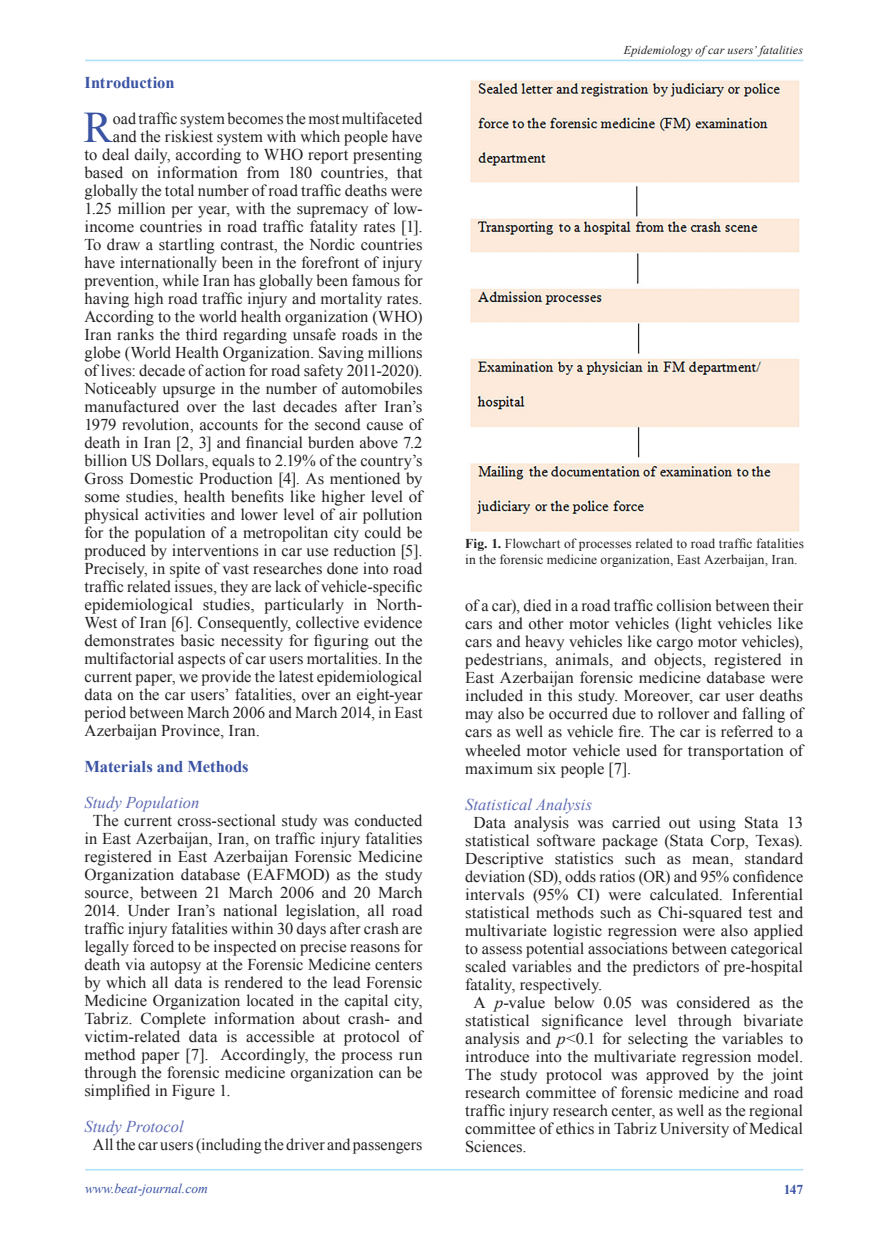
<style>
.page{position:relative;width:889px;height:1242px;background:#fff}
.page>*{position:absolute;margin:0;border:0;box-sizing:border-box;transform-origin:0 0}
.t1{font:43.65px "Times New Roman";color:#3a53a3}
.t2{font:16.5px/18px "Times New Roman";color:#231f20;text-align:justify}
.t3{font:italic 16.5px "Times New Roman";letter-spacing:.005em;color:#5d6ab2}
.t4{font:700 16.5px "Times New Roman";color:#3a53a3}
.t5{font:13.5px/16.2px "Times New Roman";letter-spacing:.01em;color:#231f20}
.t6{font:italic 13.5px "Times New Roman";color:#3a53a3}
.t7{font:700 13.5px "Times New Roman";color:#3a53a3}
.t8{font:italic 12px "Times New Roman";letter-spacing:.015em;color:#231f20}
.s1{font-weight:700}
.s2{font-style:italic}
</style>
<div class="page">
<hr style="left:85px;top:1169px;width:718px;height:1px;background:#aae0f9">
<hr style="left:85px;top:60px;width:718px;height:1px;background:#aae0f9">
<img style="left:470px;top:80px;width:330px;height:452px">
<p class="t4" style="left:84px;top:70px;width:92px">Introduction</p>
<h1 class="t1" style="left:84px;top:96px;width:31px">R</h1>
<p class="t2" style="left:113px;top:109px;width:311px">oad traffic system becomes the most multifaceted</p>
<p class="t2" style="left:113px;top:127px;width:311px">and the riskiest system with which people have</p>
<p class="t2" style="left:84px;top:145px;width:340px">to deal daily, according to WHO report presenting</p>
<p class="t2" style="left:84px;top:163px;width:340px">based on information from 180 countries, that</p>
<p class="t2" style="left:84px;top:181px;width:340px">globally the total number of road traffic deaths were</p>
<p class="t2" style="left:84px;top:199px;width:340px">1.25 million per year, with the supremacy of low-</p>
<p class="t2" style="left:84px;top:217px;width:340px">income countries in road traffic fatality rates [1].</p>
<p class="t2" style="left:84px;top:235px;width:340px">To draw a startling contrast, the Nordic countries</p>
<p class="t2" style="left:84px;top:253px;width:340px">have internationally been in the forefront of injury</p>
<p class="t2" style="left:84px;top:271px;width:340px">prevention, while Iran has globally been famous for</p>
<p class="t2" style="left:84px;top:289px;width:340px">having high road traffic injury and mortality rates.</p>
<p class="t2" style="left:84px;top:307px;width:340px">According to the world health organization (WHO)</p>
<p class="t2" style="left:84px;top:325px;width:340px">Iran ranks the third regarding unsafe roads in the</p>
<p class="t2" style="left:84px;top:343px;width:340px">globe (World Health Organization. Saving millions</p>
<p class="t2" style="left:84px;top:361px;width:340px">of lives: decade of action for road safety 2011-2020).</p>
<p class="t2" style="left:84px;top:379px;width:340px">Noticeably upsurge in the number of automobiles</p>
<p class="t2" style="left:84px;top:397px;width:340px">manufactured over the last decades after Iran’s</p>
<p class="t2" style="left:84px;top:415px;width:340px">1979 revolution, accounts for the second cause of</p>
<p class="t2" style="left:84px;top:433px;width:340px">death in Iran [2, 3] and financial burden above 7.2</p>
<p class="t2" style="left:84px;top:451px;width:340px">billion US Dollars, equals to 2.19% of the country’s</p>
<p class="t2" style="left:84px;top:469px;width:340px">Gross Domestic Production [4]. As mentioned by</p>
<p class="t2" style="left:84px;top:487px;width:340px">some studies, health benefits like higher level of</p>
<p class="t2" style="left:84px;top:505px;width:340px">physical activities and lower level of air pollution</p>
<p class="t2" style="left:84px;top:523px;width:340px">for the population of a metropolitan city could be</p>
<p class="t2" style="left:84px;top:541px;width:340px">produced by interventions in car use reduction [5].</p>
<p class="t2" style="left:84px;top:559px;width:340px">Precisely, in spite of vast researches done into road</p>
<p class="t2" style="left:84px;top:577px;width:340px">traffic related issues, they are lack of vehicle-specific</p>
<p class="t2" style="left:84px;top:595px;width:340px">epidemiological studies, particularly in North-</p>
<p class="t2" style="left:84px;top:613px;width:340px">West of Iran [6]. Consequently, collective evidence</p>
<p class="t2" style="left:84px;top:631px;width:340px">demonstrates basic necessity for figuring out the</p>
<p class="t2" style="left:84px;top:649px;width:340px">multifactorial aspects of car users mortalities. In the</p>
<p class="t2" style="left:84px;top:667px;width:340px">current paper, we provide the latest epidemiological</p>
<p class="t2" style="left:84px;top:685px;width:340px">data on the car users’ fatalities, over an eight-year</p>
<p class="t2" style="left:84px;top:703px;width:340px">period between March 2006 and March 2014, in East</p>
<p class="t2" style="left:84px;top:721px;width:177px">Azerbaijan Province, Iran.</p>
<p class="t4" style="left:84px;top:754px;width:166px">Materials and Methods</p>
<p class="t3" style="left:84px;top:791px;width:117px">Study Population</p>
<p class="t2" style="left:84px;top:811px;width:340px;text-indent:8px">The current cross-sectional study was conducted in East Azerbaijan, Iran, on traffic injury fatalities registered in East Azerbaijan Forensic Medicine Organization database (EAFMOD) as the study source, between 21 March 2006 and 20 March 2014. Under Iran’s national legislation, all road traffic injury fatalities within 30 days after crash are legally forced to be inspected on precise reasons for death via autopsy at the Forensic Medicine centers by which all data is rendered to the lead Forensic Medicine Organization located in the capital city, Tabriz. Complete information about crash- and victim-related data is accessible at protocol of method paper [7]. Accordingly, the process run through the forensic medicine organization can be simplified in Figure 1.</p>
<p class="t3" style="left:84px;top:1115px;width:101px">Study Protocol</p>
<p class="t2" style="left:93px;top:1135px;width:331px">All the car users (including the driver and passengers</p>
<p class="t8" style="left:624px;top:42px;width:181px">Epidemiology of car users’ fatalities</p>
<p class="t5" style="left:465px;top:535px;width:340px"><span class="s1">Fig. 1.</span> Flowchart of processes related to road traffic fatalities in the forensic medicine organization, East Azerbaijan, Iran.</p>
<p class="t2" style="left:465px;top:596px;width:340px">of a car), died in a road traffic collision between their cars and other motor vehicles (light vehicles like cars and heavy vehicles like cargo motor vehicles), pedestrians, animals, and objects, registered in East Azerbaijan forensic medicine database were included in this study. Moreover, car user deaths may also be occurred due to rollover and falling of cars as well as vehicle fire. The car is referred to a wheeled motor vehicle used for transportation of maximum six people [7].</p>
<p class="t3" style="left:465px;top:792px;width:128px">Statistical Analysis</p>
<p class="t2" style="left:473px;top:812px;width:331px">Data analysis was carried out using Stata 13</p>
<p class="t2" style="left:465px;top:830px;width:340px">statistical software package (Stata Corp, Texas).</p>
<p class="t2" style="left:465px;top:848px;width:340px">Descriptive statistics such as mean, standard</p>
<p class="t2" style="left:465px;top:866px;width:340px">deviation (SD), odds ratios (OR) and 95% confidence</p>
<p class="t2" style="left:465px;top:884px;width:340px">intervals (95% CI) were calculated. Inferential</p>
<p class="t2" style="left:465px;top:902px;width:340px">statistical methods such as Chi-squared test and</p>
<p class="t2" style="left:465px;top:920px;width:340px">multivariate logistic regression were also applied</p>
<p class="t2" style="left:465px;top:938px;width:340px">to assess potential associations between categorical</p>
<p class="t2" style="left:465px;top:956px;width:340px">scaled variables and the predictors of pre-hospital</p>
<p class="t2" style="left:465px;top:974px;width:139px">fatality, respectively.</p>
<p class="t2" style="left:473px;top:992px;width:331px">A <span class="s2">p</span>-value below 0.05 was considered as the</p>
<p class="t2" style="left:465px;top:1010px;width:340px">statistical significance level through bivariate</p>
<p class="t2" style="left:465px;top:1028px;width:340px">analysis and <span class="s2">p</span>&lt;0.1 for selecting the variables to</p>
<p class="t2" style="left:465px;top:1046px;width:340px">introduce into the multivariate regression model.</p>
<p class="t2" style="left:465px;top:1064px;width:340px">The study protocol was approved by the joint</p>
<p class="t2" style="left:465px;top:1082px;width:340px">research committee of forensic medicine and road</p>
<p class="t2" style="left:465px;top:1100px;width:340px">traffic injury research center, as well as the regional</p>
<p class="t2" style="left:465px;top:1118px;width:340px">committee of ethics in Tabriz University of Medical</p>
<p class="t2" style="left:465px;top:1136px;width:63px">Sciences.</p>
<p class="t6" style="left:85px;top:1179px;width:124px">www.beat-journal.com</p>
<p class="t7" style="left:784px;top:1179px;width:21px">147</p>
</div>
